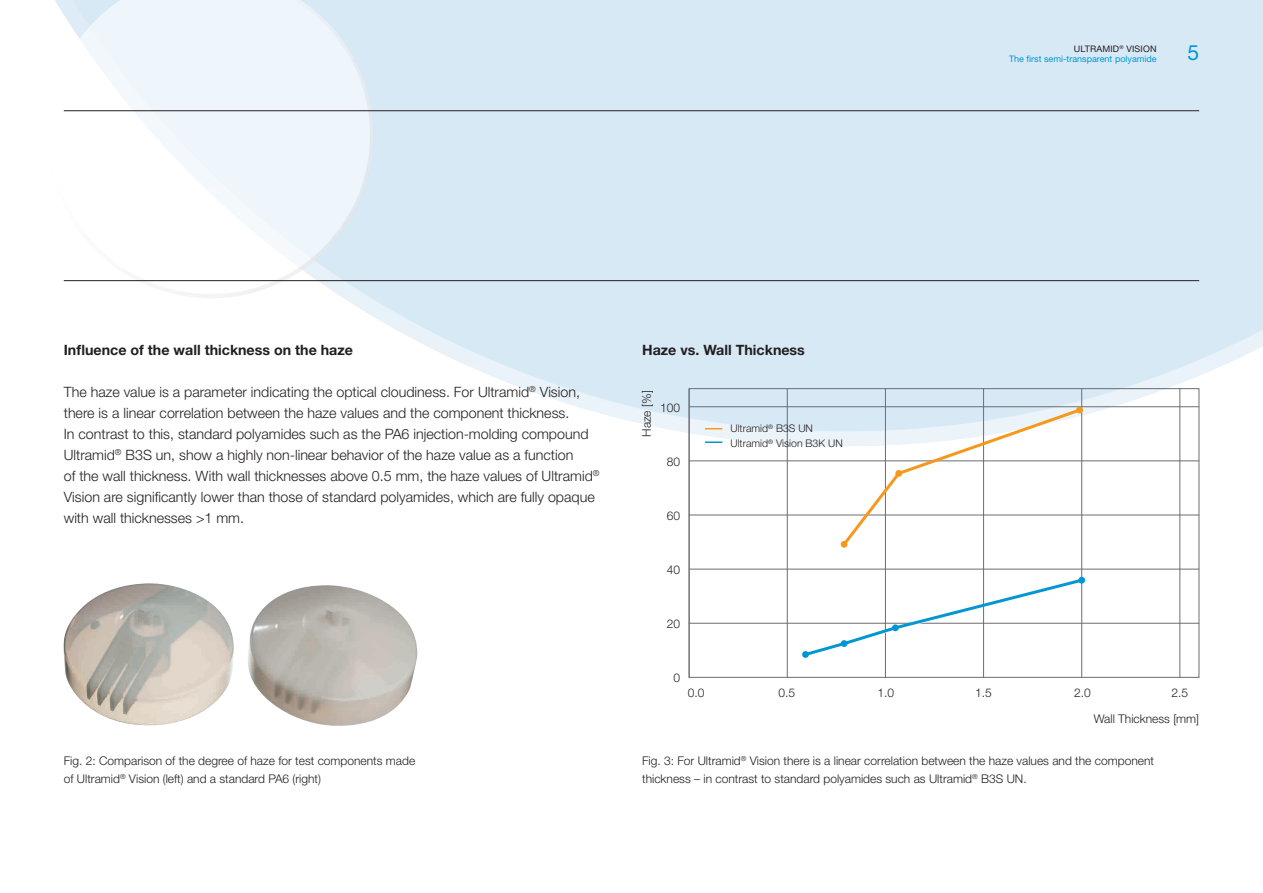
<style>
.page{position:relative;width:1263px;height:893px;background:#fff}
.page>*{position:absolute;margin:0;border:0;box-sizing:border-box;transform-origin:0 0}
.t1{font:21px "Helvetica Neue LT Pro";color:#0195d7}
.t2{font:300 14.25px/21px "Helvetica Neue LT Pro";color:#231f20}
.t3{font:700 14.25px "Helvetica Neue LT Pro";color:#231f20}
.t4{font:300 12px/18px "Helvetica Neue LT Pro";color:#231f20}
.t5{font:300 10.5px/15px "Helvetica Neue LT Pro";color:#231f20}
.t6{font:9px/10.5px "Helvetica Neue LT Pro";color:#0297d3;text-align:right}
.s1{color:#231f20}
</style>
<div class="page">
<img style="left:63px;top:583px;width:355px;height:143px">
<div style="left:0;top:0;width:1263px;height:448px;background:#fff;opacity:.6"></div>
<div style="left:46px;top:0;width:329px;height:299px;background:#231f20;opacity:.5"></div>
<hr style="left:64px;top:110px;width:1135px;height:1px;background:#231f20">
<hr style="left:64px;top:280px;width:1135px;height:1px;background:#231f20">
<hr style="left:689px;top:406px;width:510px;height:1px;background:#6c6d70">
<hr style="left:689px;top:623px;width:510px;height:1px;background:#6c6d70">
<hr style="left:689px;top:569px;width:510px;height:1px;background:#6c6d70">
<hr style="left:689px;top:515px;width:510px;height:1px;background:#6c6d70">
<hr style="left:689px;top:461px;width:510px;height:1px;background:#6c6d70">
<hr style="left:787px;top:388px;width:1px;height:290px;background:#6c6d70">
<hr style="left:689px;top:388px;width:1px;height:290px;background:#6c6d70">
<hr style="left:885px;top:388px;width:1px;height:290px;background:#6c6d70">
<hr style="left:1179px;top:388px;width:1px;height:290px;background:#6c6d70">
<hr style="left:1081px;top:388px;width:1px;height:290px;background:#6c6d70">
<hr style="left:983px;top:388px;width:1px;height:290px;background:#6c6d70">
<svg style="left:705px;top:428px;width:17px;height:1px"></svg>
<svg style="left:705px;top:441px;width:17px;height:2px"></svg>
<svg style="left:802px;top:577px;width:283px;height:81px"></svg>
<svg style="left:840px;top:406px;width:243px;height:142px"></svg>
<div style="left:892px;top:624px;width:7px;height:7px;background:#0195d7;border-radius:50%"></div>
<div style="left:841px;top:640px;width:6px;height:7px;background:#0195d7;border-radius:50%"></div>
<div style="left:802px;top:651px;width:7px;height:7px;background:#0195d7;border-radius:50%"></div>
<p class="t6" style="left:1009px;top:43px;width:149px"><span class="s1">ULTRAMID</span><sup>®</sup> <span class="s1">VISION<br></span>The first semi-transparent polyamide</p>
<h1 class="t1" style="left:1187px;top:40px;width:13px">5</h1>
<p class="t3" style="left:64px;top:341px;width:291px">Influence of the wall thickness on the haze</p>
<p class="t2" style="left:64px;top:381px;width:537px">The haze value is a parameter indicating the optical cloudiness. For Ultramid<sup>®</sup> Vision, there is a linear correlation between the haze values and the component thickness.<br>In contrast to this, standard polyamides such as the PA6 injection-molding compound Ultramid<sup>®</sup> B3S un, show a highly non-linear behavior of the haze value as a function<br>of the wall thickness. With wall thicknesses above 0.5 mm, the haze values of Ultramid<sup>® </sup>Vision are significantly lower than those of standard polyamides, which are fully opaque with wall thicknesses &gt;1 mm.</p>
<p class="t4" style="left:64px;top:751px;width:353px">Fig. 2: Comparison of the degree of haze for test components made of Ultramid<sup>®</sup> Vision (left) and a standard PA6 (right)</p>
<p class="t3" style="left:642px;top:341px;width:164px">Haze vs. Wall Thickness</p>
<p class="t4" style="left:637px;top:437px;width:48px;rotate:-90deg">Haze [%]</p>
<p class="t4" style="left:660px;top:398px;width:22px">100</p>
<p class="t4" style="left:667px;top:452px;width:15px">80</p>
<p class="t5" style="left:730px;top:421px;width:114px">Ultramid<sup>®</sup> B3S UN<br>Ultramid<sup>®</sup> Vision B3K UN</p>
<p class="t4" style="left:667px;top:506px;width:15px">60</p>
<p class="t4" style="left:667px;top:560px;width:15px">40</p>
<p class="t4" style="left:667px;top:614px;width:15px">20</p>
<p class="t4" style="left:673px;top:668px;width:8px">0</p>
<p class="t4" style="left:688px;top:684px;width:18px">0.0</p>
<p class="t4" style="left:778px;top:684px;width:18px">0.5</p>
<p class="t4" style="left:877px;top:684px;width:18px">1.0</p>
<p class="t4" style="left:975px;top:684px;width:18px">1.5</p>
<p class="t4" style="left:1074px;top:684px;width:18px">2.0</p>
<p class="t4" style="left:1171px;top:684px;width:18px">2.5</p>
<p class="t4" style="left:1094px;top:709px;width:107px">Wall Thickness [mm]</p>
<p class="t4" style="left:642px;top:751px;width:513px">Fig. 3: For Ultramid<sup>®</sup> Vision there is a linear correlation between the haze values and the component thickness – in contrast to standard polyamides such as Ultramid<sup>®</sup> B3S UN.</p>
</div>
